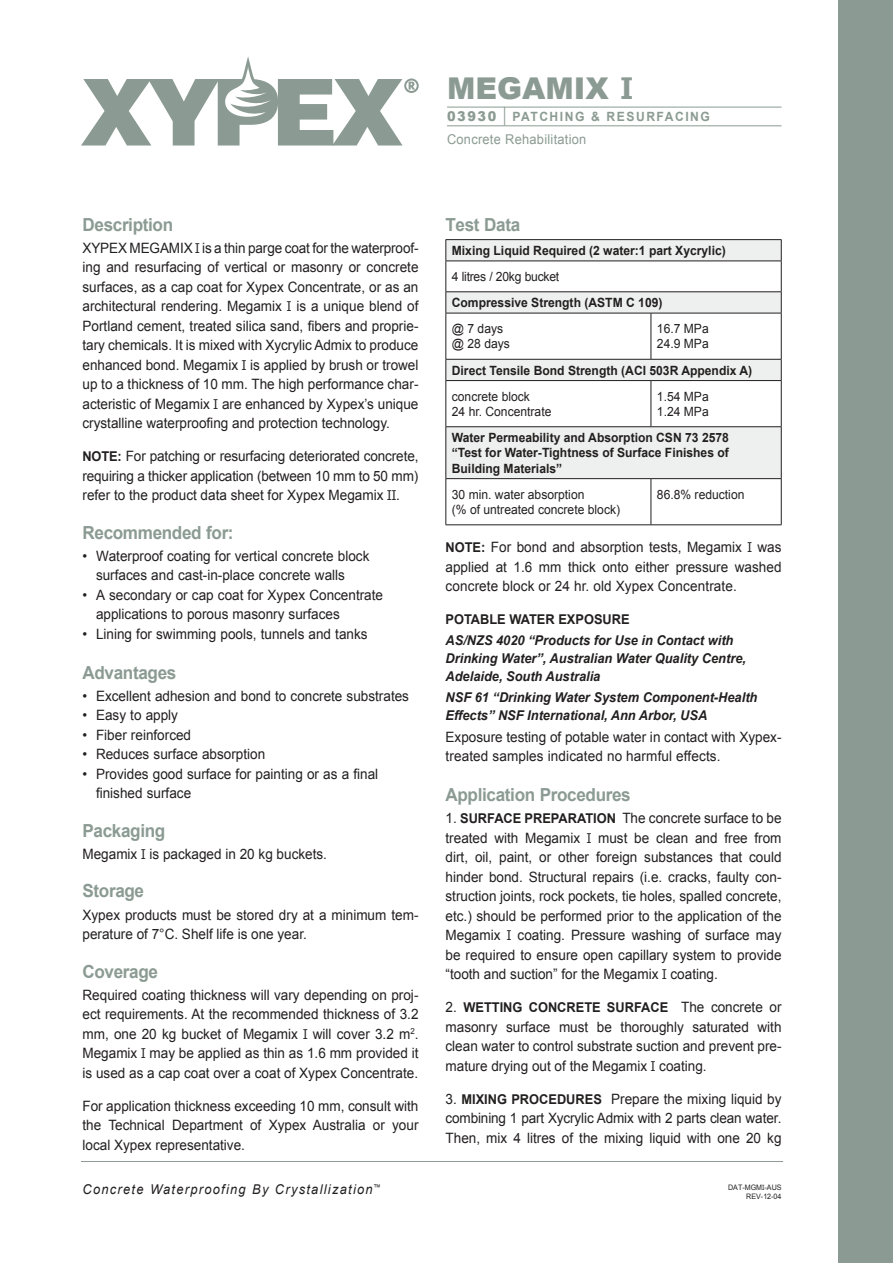
<style>
.page{position:relative;width:893px;height:1263px;background:#fff}
.page>*{position:absolute;margin:0;border:0;box-sizing:border-box;transform-origin:0 0}
.t1{font:900 30px "Arial";color:#8b9b93}
.t2{font:700 18px "Arial";letter-spacing:-.02em;color:#8b9b93;scale:.95 1}
.t3{font:14.25px/19.5px "Arial";color:#221f1f;text-align:justify;scale:.95 1}
.t4{font:italic 700 13.5px/18px "Arial";color:#221f1f;scale:.95 1}
.t5{font:700 13.5px "Arial";color:#221f1f;scale:.95 1}
.t6{font:italic 13.5px "Arial";letter-spacing:.1em;color:#221f1f;scale:.95 1}
.t7{font:13.5px "Arial";letter-spacing:.02em;color:#8b9b93;scale:.95 1}
.t8{font:700 12.75px/15.3px "Arial";color:#221f1f;text-align:justify;scale:.95 1}
.t9{font:12.75px/15.3px "Arial";color:#221f1f;scale:.95 1}
.t10{font:700 12.75px "Arial";letter-spacing:.125em;color:#8b9b93;scale:.95 1}
.t11{font:12.75px "Arial";letter-spacing:-.02em;color:#221f1f;scale:.95 1}
.t12{font:7.5px/9px "Arial";color:#221f1f;text-align:right;scale:.95 1}
.s1{font-family:"Officina Serif LT";font-weight:700;font-size:31.5px}
.s2{font-weight:900;font-size:13.5px}
.s3{font-weight:400;font-size:19.8px}
.s4{font-family:"Officina Serif LT"}
.s5{font-weight:700;font-size:13.5px}
.s6{font-weight:400;font-size:14.25px}
</style>
<div class="page">
<div style="left:839px;top:0;width:54px;height:1263px;background:#8b9b93"></div>
<svg style="left:447px;top:240px;width:334px;height:238px"></svg>
<hr style="left:446px;top:239px;width:205px;height:1px;background:#221f1f">
<svg style="left:446px;top:240px;width:1px;height:21px"></svg>
<hr style="left:651px;top:239px;width:131px;height:1px;background:#221f1f">
<svg style="left:781px;top:240px;width:1px;height:21px"></svg>
<hr style="left:446px;top:261px;width:205px;height:1px;background:#221f1f">
<hr style="left:446px;top:261px;width:1px;height:30px;background:#221f1f">
<hr style="left:651px;top:261px;width:131px;height:1px;background:#221f1f">
<hr style="left:781px;top:261px;width:1px;height:30px;background:#221f1f">
<hr style="left:446px;top:291px;width:205px;height:1px;background:#221f1f">
<svg style="left:446px;top:292px;width:1px;height:21px"></svg>
<hr style="left:651px;top:291px;width:131px;height:1px;background:#221f1f">
<svg style="left:781px;top:292px;width:1px;height:21px"></svg>
<hr style="left:446px;top:313px;width:205px;height:1px;background:#221f1f">
<hr style="left:446px;top:313px;width:1px;height:46px;background:#221f1f">
<hr style="left:651px;top:313px;width:131px;height:1px;background:#221f1f">
<hr style="left:651px;top:313px;width:1px;height:46px;background:#221f1f">
<hr style="left:781px;top:313px;width:1px;height:46px;background:#221f1f">
<hr style="left:446px;top:359px;width:205px;height:1px;background:#221f1f">
<svg style="left:446px;top:360px;width:1px;height:20px"></svg>
<hr style="left:651px;top:359px;width:131px;height:1px;background:#221f1f">
<svg style="left:781px;top:360px;width:1px;height:20px"></svg>
<hr style="left:446px;top:380px;width:205px;height:1px;background:#221f1f">
<hr style="left:446px;top:381px;width:1px;height:45px;background:#221f1f">
<hr style="left:651px;top:380px;width:131px;height:1px;background:#221f1f">
<hr style="left:651px;top:381px;width:1px;height:45px;background:#221f1f">
<hr style="left:781px;top:381px;width:1px;height:45px;background:#221f1f">
<hr style="left:446px;top:426px;width:205px;height:1px;background:#221f1f">
<hr style="left:446px;top:427px;width:1px;height:51px;background:#221f1f">
<hr style="left:651px;top:426px;width:131px;height:1px;background:#221f1f">
<hr style="left:781px;top:427px;width:1px;height:51px;background:#221f1f">
<hr style="left:446px;top:478px;width:205px;height:1px;background:#221f1f">
<hr style="left:446px;top:479px;width:1px;height:45px;background:#221f1f">
<hr style="left:651px;top:478px;width:131px;height:1px;background:#221f1f">
<hr style="left:651px;top:479px;width:1px;height:45px;background:#221f1f">
<hr style="left:781px;top:479px;width:1px;height:45px;background:#221f1f">
<hr style="left:446px;top:524px;width:205px;height:1px;background:#221f1f">
<hr style="left:651px;top:524px;width:131px;height:1px;background:#221f1f">
<hr style="left:447px;top:107px;width:335px;height:1px;background:#8b9b93">
<hr style="left:447px;top:125px;width:335px;height:1px;background:#8b9b93">
<hr style="left:81px;top:1161px;width:702px;height:1px;background:#8b9b93">
<svg style="left:81px;top:56px;width:338px;height:90px"></svg>
<h1 class="t1" style="left:447px;top:71px;width:188px">MEGAMIX <span class="s1">I</span></h1>
<p class="t10" style="left:447px;top:112px;width:278px"><span class="s2">03930</span> <span class="s3">|</span> PATCHING &amp; RESURFACING</p>
<p class="t7" style="left:447px;top:134px;width:148px">Concrete Rehabilitation</p>
<p class="t2" style="left:82px;top:218px;width:97px">Description</p>
<p class="t3" style="left:82px;top:239px;width:355px">XYPEX MEGAMIX <span class="s4">I</span> is a thin parge coat for the waterproof&shy;ing and resurfacing of vertical or masonry or concrete surfaces, as a cap coat for Xypex Concentrate, or as an architectural rendering. Megamix <span class="s4">I</span> is a unique blend of Portland cement, treated silica sand, fibers and proprie&shy;tary chemicals. It is mixed with Xycrylic Admix to produce enhanced bond. Megamix <span class="s4">I</span> is applied by brush or trowel up to a thickness of 10 mm. The high performance char&shy;acteristic of Megamix <span class="s4">I</span> are enhanced by Xypex’s unique crystalline waterproofing and protection technology.</p>
<p class="t3" style="left:82px;top:448px;width:355px"><span class="s5">NOTE:</span> For patching or resurfacing deteriorated concrete, requiring a thicker application (between 10 mm to 50 mm) refer to the product data sheet for Xypex Megamix <span class="s4">II</span>.</p>
<p class="t2" style="left:82px;top:526px;width:161px">Recommended for:</p>
<p class="t3" style="left:96px;top:547px;width:289px;text-indent:-13px">• Waterproof coating for vertical concrete block surfaces and cast-in-place concrete walls</p>
<p class="t3" style="left:96px;top:586px;width:304px;text-indent:-13px">• A secondary or cap coat for Xypex Concentrate applications to porous masonry surfaces</p>
<p class="t3" style="left:82px;top:625px;width:302px">• Lining for swimming pools, tunnels and tanks</p>
<p class="t2" style="left:82px;top:666px;width:100px">Advantages</p>
<p class="t3" style="left:82px;top:687px;width:345px">• Excellent adhesion and bond to concrete substrates</p>
<p class="t3" style="left:82px;top:707px;width:102px">• Easy to apply</p>
<p class="t3" style="left:82px;top:726px;width:116px">• Fiber reinforced</p>
<p class="t3" style="left:82px;top:746px;width:194px">• Reduces surface absorption</p>
<p class="t3" style="left:96px;top:765px;width:299px;text-indent:-13px">• Provides good surface for painting or as a final finished surface</p>
<p class="t2" style="left:82px;top:824px;width:89px">Packaging</p>
<p class="t3" style="left:82px;top:846px;width:259px">Megamix <span class="s4">I</span> is packaged in 20 kg buckets.</p>
<p class="t2" style="left:82px;top:884px;width:66px">Storage</p>
<p class="t3" style="left:82px;top:906px;width:355px">Xypex products must be stored dry at a minimum tem&shy;perature of 7°C. Shelf life is one year.</p>
<p class="t2" style="left:82px;top:964px;width:81px">Coverage</p>
<p class="t3" style="left:82px;top:986px;width:355px">Required coating thickness will vary depending on proj&shy;ect requirements. At the recommended thickness of 3.2 mm, one 20 kg bucket of Megamix <span class="s4">I</span> will cover 3.2 m<sup>2</sup>.<br>Megamix <span class="s4">I</span> may be applied as thin as 1.6 mm provided it is used as a cap coat over a coat of Xypex Concentrate.</p>
<p class="t3" style="left:83px;top:1097px;width:355px">For application thickness exceeding 10 mm, consult with the Technical Department of Xypex Australia or your local Xypex representative.</p>
<p class="t2" style="left:446px;top:218px;width:80px">Test Data</p>
<p class="t8" style="left:452px;top:244px;width:290px">Mixing Liquid Required (2 water:1 part Xycrylic)</p>
<p class="t11" style="left:452px;top:272px;width:115px">4 litres / 20kg bucket</p>
<p class="t8" style="left:452px;top:296px;width:223px">Compressive Strength (ASTM C 109)</p>
<p class="t9" style="left:452px;top:322px;width:63px">@ 7 days @ 28 days</p>
<p class="t9" style="left:657px;top:322px;width:56px">16.7 MPa<br>24.9 MPa</p>
<p class="t8" style="left:452px;top:364px;width:318px">Direct Tensile Bond Strength (ACI 503R Appendix A)</p>
<p class="t9" style="left:452px;top:390px;width:106px">concrete block<br>24 hr. Concentrate</p>
<p class="t9" style="left:657px;top:390px;width:56px">1.54 MPa<br>1.24 MPa</p>
<p class="t8" style="left:452px;top:431px;width:293px">Water Permeability and Absorption CSN 73 2578 “Test for Water-Tightness of Surface Finishes of Building Materials”</p>
<p class="t9" style="left:452px;top:488px;width:179px">30 min. water absorption<br>(% of untreated concrete block)</p>
<p class="t9" style="left:657px;top:488px;width:94px">86.8% reduction</p>
<p class="t3" style="left:446px;top:539px;width:355px"><span class="s5">NOTE:</span> For bond and absorption tests, Megamix <span class="s4">I</span> was applied at 1.6 mm thick onto either pressure washed concrete block or 24 hr. old Xypex Concentrate.</p>
<p class="t5" style="left:446px;top:614px;width:195px">POTABLE WATER EXPOSURE</p>
<p class="t4" style="left:446px;top:632px;width:318px">AS/NZS 4020 “Products for Use in Contact with<br>Drinking Water”, Australian Water Quality Centre,<br>Adelaide, South Australia</p>
<p class="t4" style="left:446px;top:689px;width:330px">NSF 61 “Drinking Water System Component-Health<br>Effects” NSF International, Ann Arbor, USA</p>
<p class="t3" style="left:446px;top:728px;width:355px">Exposure testing of potable water in contact with Xypex&shy;treated samples indicated no harmful effects.</p>
<p class="t2" style="left:446px;top:788px;width:196px">Application Procedures</p>
<p class="t3" style="left:446px;top:810px;width:355px">1. <span class="s5">SURFACE PREPARATION</span> The concrete surface to be treated with Megamix <span class="s4">I</span> must be clean and free from dirt, oil, paint, or other foreign substances that could hinder bond. Structural repairs (i.e. cracks, faulty con&shy;struction joints, rock pockets, tie holes, spalled concrete, etc.) should be performed prior to the application of the Megamix <span class="s4">I</span> coating. Pressure washing of surface may be required to ensure open capillary system to provide “tooth and suction” for the Megamix <span class="s4">I</span> coating.</p>
<p class="t5" style="left:446px;top:1002px;width:355px"><span class="s6">2.</span> WETTING CONCRETE SURFACE <span class="s6">The concrete or</span></p>
<p class="t3" style="left:446px;top:1018px;width:355px">masonry surface must be thoroughly saturated with clean water to control substrate suction and prevent pre&shy;mature drying out of the Megamix <span class="s4">I</span> coating.</p>
<p class="t3" style="left:446px;top:1090px;width:355px">3. <span class="s5">MIXING PROCEDURES</span> Prepare the mixing liquid by combining 1 part Xycrylic Admix with 2 parts clean water.<br>Then, mix 4 litres of the mixing liquid with one 20 kg</p>
<p class="t6" style="left:83px;top:1184px;width:315px">Concrete Waterproofing By Crystallization<sup>™</sup></p>
<p class="t12" style="left:728px;top:1183px;width:58px">DAT-MGM<span class="s4">I</span>-AUS<br>REV-12-04</p>
</div>
